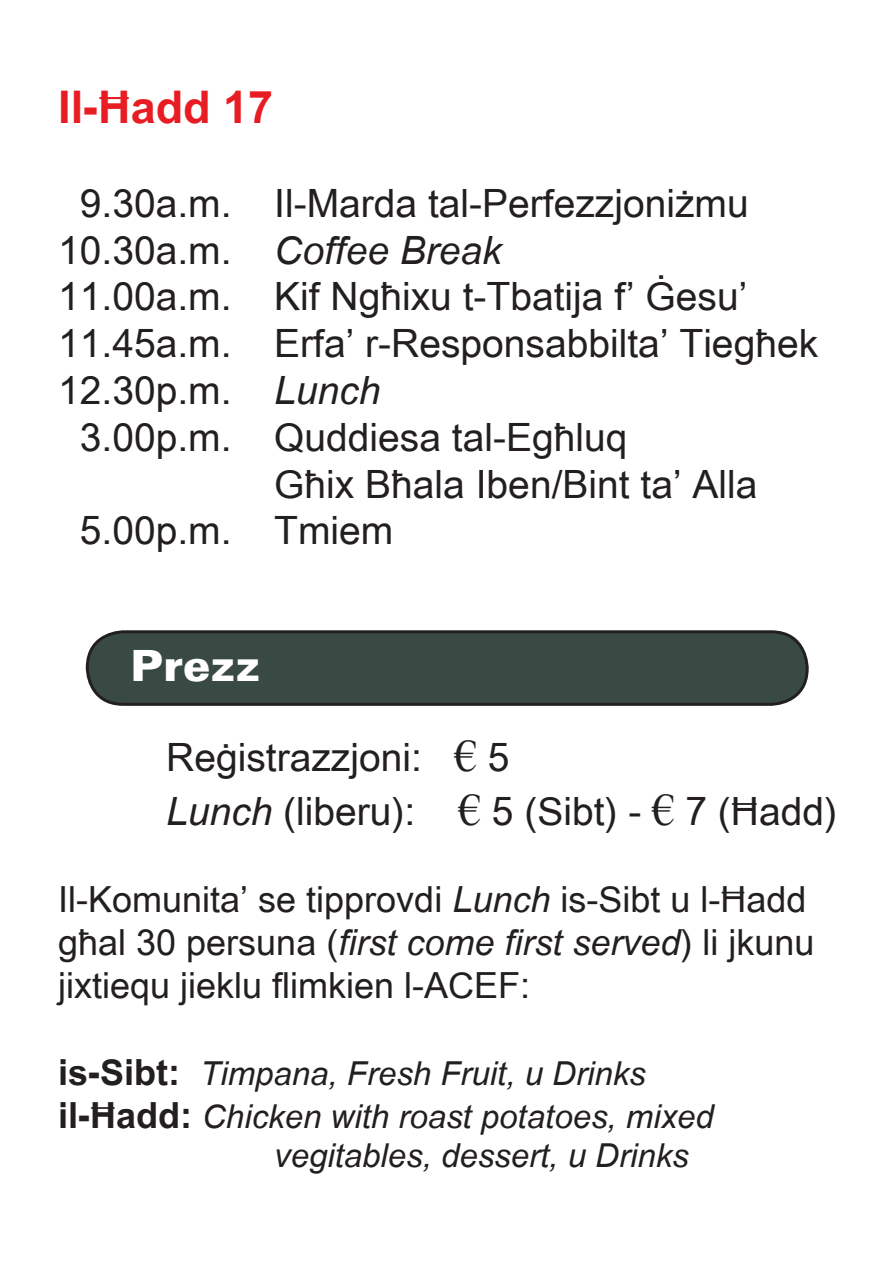
<style>
.page{position:relative;width:893px;height:1263px;background:#fff}
.page>*{position:absolute;margin:0;border:0;box-sizing:border-box;transform-origin:0 0}
.t1{font:700 45px "Malta";color:#e81d24}
.t2{font:43.2px "Malt USA Wd";color:#fff;scale:.83 1}
.t3{font:39px/54px "Malta";color:#231f20}
.t4{font:italic 39px "Malta";color:#231f20}
.t5{font:36px/43.2px "Malta";color:#231f20}
.t6{font:italic 33px/43.2px "Malta";color:#231f20}
.s1{font-style:normal}
.s2{font-style:italic}
.s3{font-family:"Times New Roman";font-size:45px}
.s4{font-weight:700;font-style:normal;font-size:36px}
</style>
<div class="page">
<div style="left:87px;top:632px;width:720px;height:72px;background:#394944;border-radius:36px"></div>
<div style="left:86px;top:630px;width:723px;height:76px;border:3px solid #231f20;border-radius:36px"></div>
<p class="t1" style="left:58px;top:81px;width:217px">Il-}add 17</p>
<p class="t3" style="left:80px;top:176px;width:670px">9.30a.m. Il-Marda tal-Perfezzjoni\mu</p>
<p class="t4" style="left:58px;top:228px;width:445px"><span class="s1">10.30a.m.</span> Coffee Break</p>
<p class="t3" style="left:58px;top:270px;width:691px">11.00a.m. Kif Ng]ixu t-Tbatija f’ {esu’</p>
<p class="t3" style="left:58px;top:317px;width:761px">11.45a.m. Erfa’ r-Responsabbilta’ Tieg]ek</p>
<p class="t3" style="left:58px;top:363px;width:324px">12.30p.m. <span class="s2">Lunch</span></p>
<p class="t3" style="left:80px;top:410px;width:549px">3.00p.m. Quddiesa tal-Eg]luq</p>
<p class="t3" style="left:274px;top:457px;width:485px">G]ix B]ala Iben/Bint ta’ Alla</p>
<p class="t3" style="left:80px;top:504px;width:315px">5.00p.m. Tmiem</p>
<p class="t2" style="left:131px;top:640px;width:158px">Prezz</p>
<p class="t3" style="left:166px;top:731px;width:672px">Re[istrazzjoni: <span class="s3">€</span> 5<br><span class="s2">Lunch</span> (liberu): <span class="s3">€</span> 5 (Sibt) - <span class="s3">€</span> 7 (}add)</p>
<p class="t5" style="left:58px;top:878px;width:758px">Il-Komunita’ se tipprovdi <span class="s2">Lunch</span> is-Sibt u l-}add g]al 30 persuna (<span class="s2">first come first served</span>) li jkunu jixtiequ jieklu flimkien l-ACEF:</p>
<p class="t6" style="left:58px;top:1051px;width:657px"><span class="s4">is-Sibt:</span> Timpana, Fresh Fruit, u Drinks <span class="s4">il-}add:</span> Chicken with roast potatoes, mixed</p>
<p class="t6" style="left:274px;top:1134px;width:416px">vegitables, dessert, u Drinks</p>
</div>
